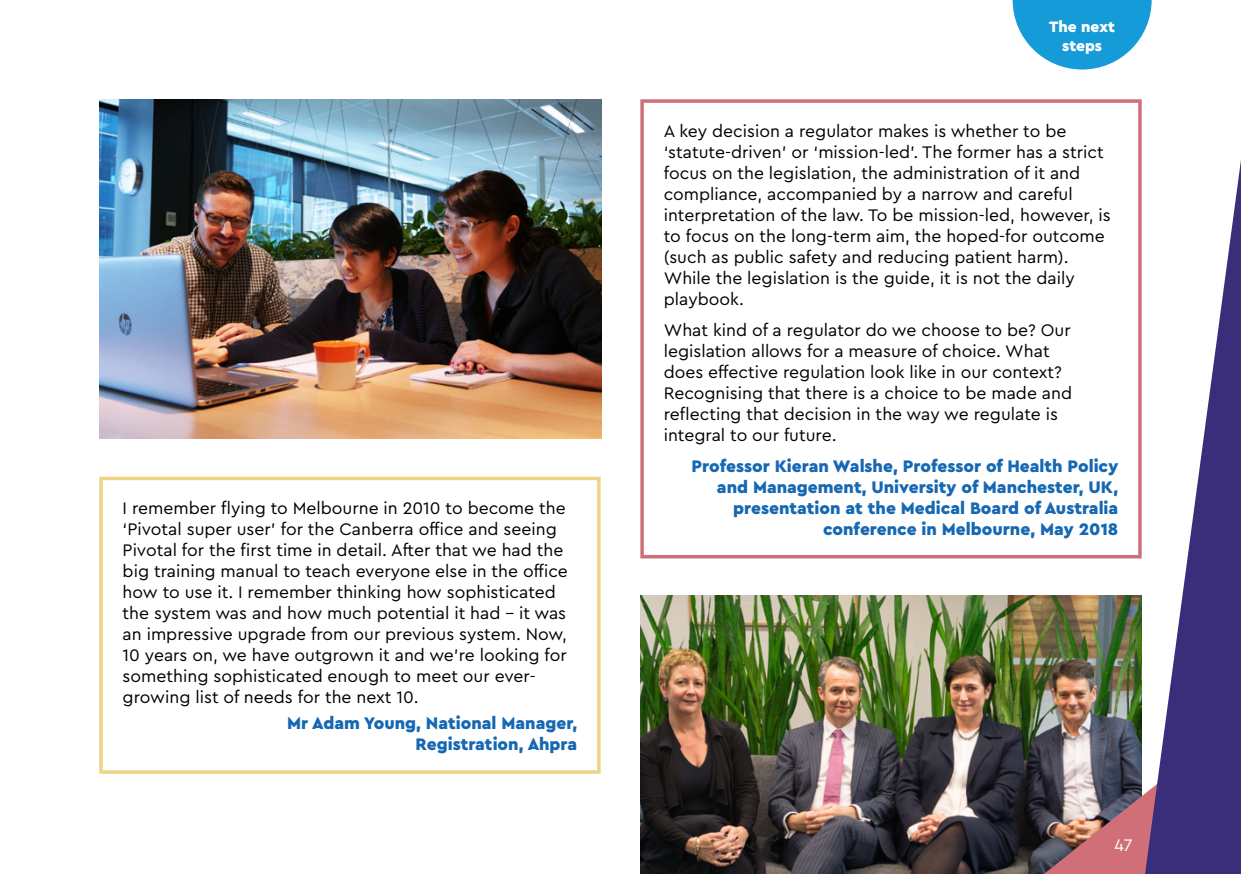
<style>
.page{position:relative;width:1241px;height:874px;background:#fff}
.page>*{position:absolute;margin:0;border:0;box-sizing:border-box;transform-origin:0 0}
.t1{font:17.5px/21px "Cera Pro";color:#000}
.t2{font:900 17.5px/21px "Cera Pro";color:#1668b3;text-align:right}
.t3{font:17.5px "Cera Pro";color:#fff}
.t4{font:900 15.75px/18.9px "Cera Pro";color:#fff;text-align:center}
</style>
<div class="page">
<div style="left:640px;top:99px;width:501px;height:459px;border:4px solid #d06f78"></div>
<img style="left:640px;top:595px;width:501px;height:278px">
<img style="left:99px;top:99px;width:502px;height:340px">
<div style="left:99px;top:476px;width:501px;height:297px;border:4px solid #eed484"></div>
<img style="left:1043px;top:774px;width:101px;height:99px">
<svg style="left:1144px;top:168px;width:96px;height:705px"></svg>
<svg style="left:1012px;top:0;width:139px;height:69px"></svg>
<p class="t1" style="left:123px;top:497px;width:446px">I remember flying to Melbourne in 2010 to become the ‘Pivotal super user’ for the Canberra office and seeing Pivotal for the first time in detail. After that we had the big training manual to teach everyone else in the office how to use it. I remember thinking how sophisticated the system was and how much potential it had – it was an impressive upgrade from our previous system. Now, 10 years on, we have outgrown it and we’re looking for something sophisticated enough to meet our ever&shy;growing list of needs for the next 10.</p>
<p class="t2" style="left:287px;top:712px;width:291px">Mr Adam Young, National Manager,<br>Registration, Ahpra</p>
<p class="t4" style="left:1049px;top:16px;width:67px">The next steps</p>
<p class="t1" style="left:663px;top:120px;width:448px">A key decision a regulator makes is whether to be ‘statute-driven’ or ‘mission-led’. The former has a strict focus on the legislation, the administration of it and compliance, accompanied by a narrow and careful interpretation of the law. To be mission-led, however, is to focus on the long-term aim, the hoped-for outcome (such as public safety and reducing patient harm).<br>While the legislation is the guide, it is not the daily playbook.</p>
<p class="t1" style="left:663px;top:318px;width:410px">What kind of a regulator do we choose to be? Our legislation allows for a measure of choice. What does effective regulation look like in our context?<br>Recognising that there is a choice to be made and reflecting that decision in the way we regulate is integral to our future.</p>
<p class="t2" style="left:691px;top:455px;width:428px">Professor Kieran Walshe, Professor of Health Policy and Management, University of Manchester, UK, presentation at the Medical Board of Australia conference in Melbourne, May 2018</p>
<p class="t3" style="left:1114px;top:833px;width:20px">47</p>
</div>
